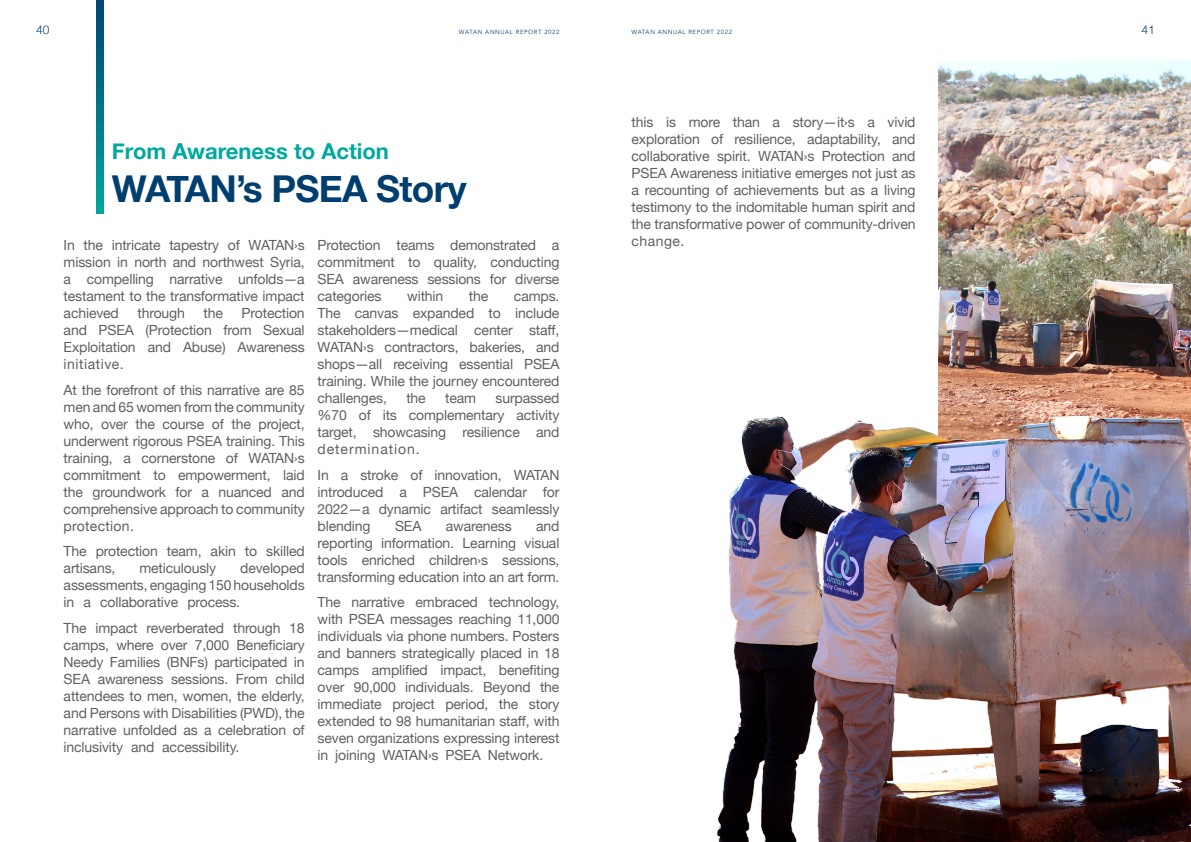
<style>
.page{position:relative;width:1191px;height:842px;background:#fff}
.page>*{position:absolute;margin:0;border:0;box-sizing:border-box;transform-origin:0 0}
.t1{font:700 37px "Helvetica Neue";letter-spacing:-.02em;color:#003e6f}
.t2{font:700 22px "Helvetica Neue";color:#00a9a0}
.t3{font:14px/17px "Helvetica Neue";letter-spacing:-.01em;color:#606060;text-align:justify}
.t4{font:300 12px "Helvetica";color:#0c416e}
.t5{font:6px "Avenir";letter-spacing:.1em;color:#0c416e}
</style>
<div class="page">
<svg style="left:97px;top:1px;width:6px;height:212px"></svg>
<img style="left:938px;top:61px;width:253px;height:354px">
<img style="left:717px;top:415px;width:474px;height:427px">
<p class="t4" style="left:36px;top:19px;width:15px">40</p>
<p class="t5" style="left:459px;top:28px;width:102px">WATAN ANNUAL REPORT 2022</p>
<p class="t5" style="left:631px;top:28px;width:102px">WATAN ANNUAL REPORT 2022</p>
<p class="t4" style="left:1141px;top:19px;width:15px">41</p>
<p class="t2" style="left:112px;top:134px;width:279px">From Awareness to Action</p>
<p class="t1" style="left:112px;top:159px;width:356px">WATAN’s PSEA Story</p>
<p class="t3" style="left:64px;top:237px;width:243px">In the intricate tapestry of WATAN›s mission in north and northwest Syria, a compelling narrative unfolds—a testament to the transformative impact achieved</p>
<p class="t3" style="left:64px;top:305px;width:243px;text-indent:178px">Protection and PSEA (Protection from Sexual Exploitation and Abuse) Awareness initiative.</p>
<p class="t3" style="left:64px;top:382px;width:243px">At the forefront of this narrative are 85 men and 65 women from the community who, over the course of the project, underwent rigorous PSEA training. This training, a cornerstone of WATAN›s commitment to empowerment, laid the groundwork for a nuanced and comprehensive approach to community protection.</p>
<p class="t3" style="left:64px;top:543px;width:242px">The protection team, akin to skilled artisans,</p>
<p class="t3" style="left:138px;top:305px;width:49px">through</p>
<p class="t3" style="left:204px;top:305px;width:21px">the</p>
<p class="t3" style="left:64px;top:560px;width:243px;text-indent:177px">developed assessments, engaging 150 households in a collaborative process.</p>
<p class="t3" style="left:64px;top:620px;width:243px">The impact reverberated through 18 camps, where over 7,000 Beneficiary Needy Families (BNFs) participated in SEA awareness sessions. From child attendees to men, women, the elderly, and Persons with Disabilities (PWD), the narrative unfolded as a celebration of inclusivity and accessibility.</p>
<p class="t3" style="left:139px;top:560px;width:78px">meticulously</p>
<p class="t3" style="left:317px;top:237px;width:243px">Protection teams demonstrated a commitment to quality, conducting SEA awareness sessions for diverse categories</p>
<p class="t3" style="left:407px;top:288px;width:38px">within</p>
<p class="t3" style="left:469px;top:288px;width:21px">the</p>
<p class="t3" style="left:317px;top:288px;width:243px;text-indent:196px">camps.<br>The canvas expanded to include stakeholders—medical center staff, WATAN›s contractors, bakeries, and shops—all receiving essential PSEA training. While the journey encountered challenges,</p>
<p class="t3" style="left:317px;top:390px;width:243px;text-indent:178px">surpassed %70 of its complementary activity target, showcasing resilience and determination.</p>
<p class="t3" style="left:317px;top:467px;width:243px">In a stroke of innovation, WATAN introduced a PSEA calendar for 2022—a dynamic artifact seamlessly blending</p>
<p class="t3" style="left:406px;top:390px;width:21px">the</p>
<p class="t3" style="left:445px;top:390px;width:32px">team</p>
<p class="t3" style="left:395px;top:518px;width:28px">SEA</p>
<p class="t3" style="left:446px;top:518px;width:67px">awareness</p>
<p class="t3" style="left:317px;top:518px;width:243px;text-indent:219px">and reporting information. Learning visual tools enriched children›s sessions, transforming education into an art form.</p>
<p class="t3" style="left:317px;top:594px;width:243px">The narrative embraced technology, with PSEA messages reaching 11,000 individuals via phone numbers. Posters and banners strategically placed in 18 camps amplified impact, benefiting over 90,000 individuals. Beyond the immediate project period, the story extended to 98 humanitarian staff, with seven organizations expressing interest in joining WATAN›s PSEA Network.</p>
<p class="t3" style="left:631px;top:114px;width:286px">this is more than a story—it›s a vivid exploration of resilience, adaptability, and collaborative spirit. WATAN›s Protection and PSEA Awareness initiative emerges not just as a recounting of achievements but as a living testimony to the indomitable human spirit and the transformative power of community-driven change.</p>
</div>
